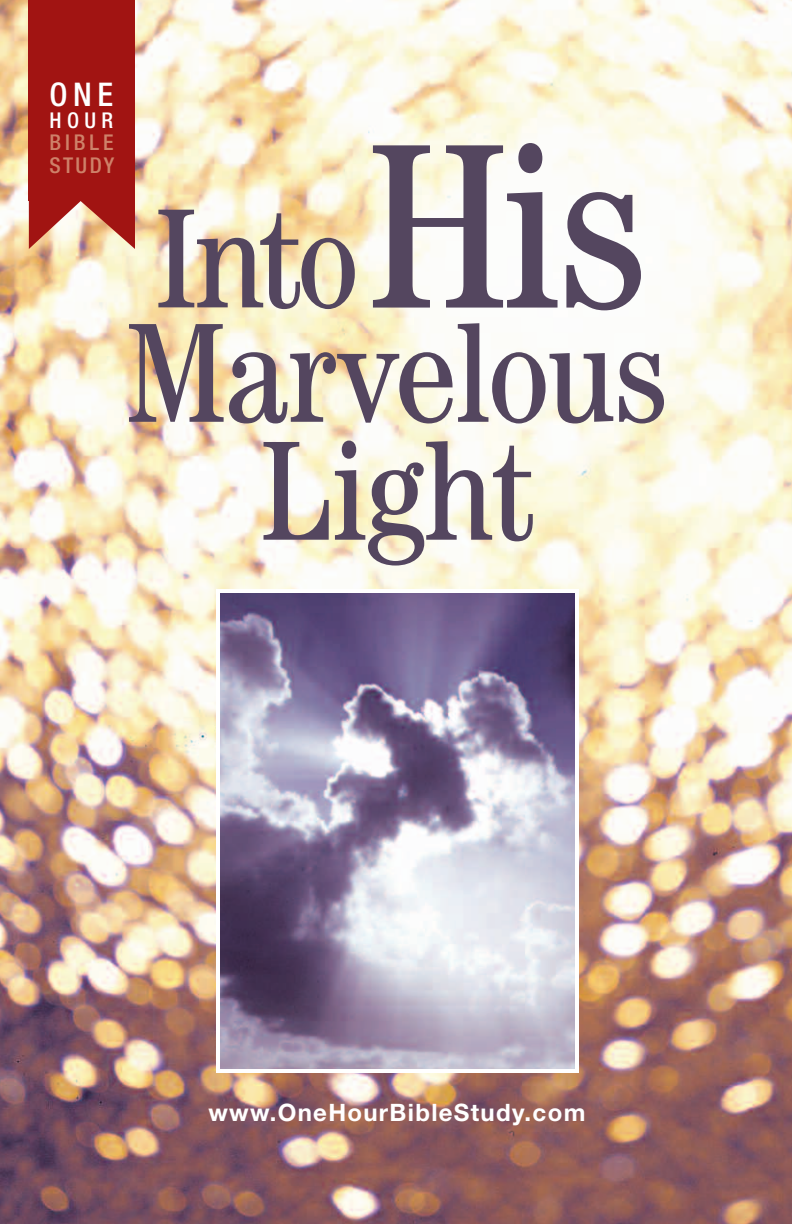
<style>
.page{position:relative;width:792px;height:1224px;background:#fff}
.page>*{position:absolute;margin:0;border:0;box-sizing:border-box;transform-origin:0 0}
.t1{font:condensed 142px/118px "Century";letter-spacing:-.02em;color:#54465f;text-align:center}
.t2{font:500 condensed 32.6px "Helvetica Neue";color:#fff}
.t3{font:700 24px "Helvetica Neue";letter-spacing:.055em;color:#fff}
.t4{font:500 condensed 21.8px/23.6px "Helvetica Neue";letter-spacing:.145em;color:#ce8169}
.t5{font:500 condensed 21.8px "Helvetica Neue";color:#fff}
.s1{font-size:235.8px}
</style>
<div class="page">
<img style="left:0;top:0;width:792px;height:1224px">
<div style="left:29px;top:0;width:106px;height:201px;background:#a11412"></div>
<svg style="left:29px;top:201px;width:106px;height:48px;background:#c97866"></svg>
<img style="left:221px;top:594px;width:353px;height:474px">
<div style="left:216px;top:589px;width:363px;height:484px;border:4px solid #fff"></div>
<h2 class="t2" style="left:49px;top:83px;width:65px">ONE</h2>
<p class="t5" style="left:49px;top:112px;width:65px">HOUR</p>
<p class="t4" style="left:49px;top:132px;width:66px">BIBLE<br>STUDY</p>
<h1 class="t1" style="left:153px;top:212px;width:494px">Into<span class="s1">His</span></h1>
<h1 class="t1" style="left:125px;top:327px;width:543px">Marvelous<br>Light</h1>
<p class="t3" style="left:208px;top:1104px;width:379px">www.OneHourBibleStudy.com</p>
</div>
